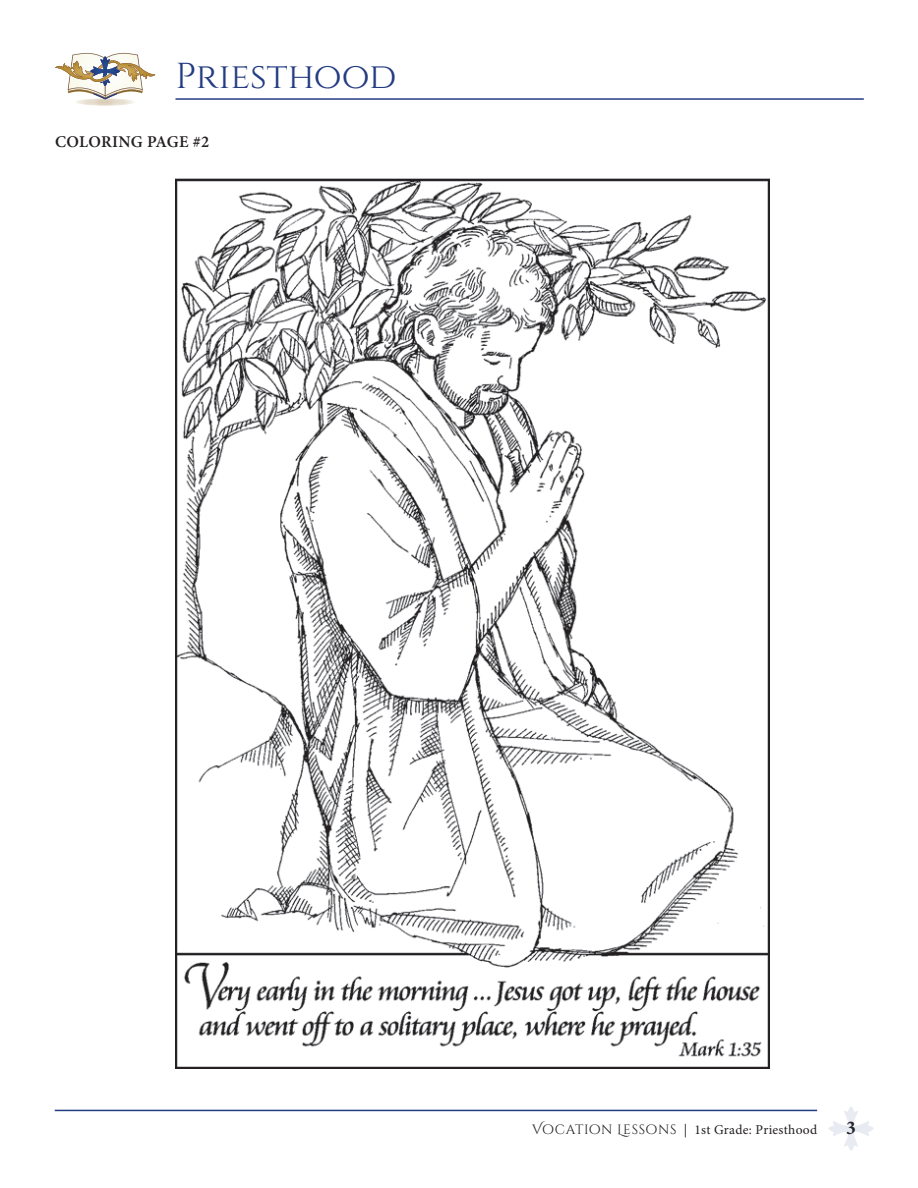
<style>
.page{position:relative;width:918px;height:1188px;background:#fff}
.page>*{position:absolute;margin:0;border:0;box-sizing:border-box;transform-origin:0 0}
.t1{font:36px "Cinzel";color:#243c82}
.t2{font:700 19.5px "Minion Pro";color:#231f20}
.BODY_-_subheads{font:600 16.5px "Minion Pro";letter-spacing:.015em;color:#231f20}
.t3{font:13.5px "Minion Pro";letter-spacing:.02em;color:#231f20}
.s1{font-family:"Cinzel Decorative"}
</style>
<div class="page">
<hr style="left:175px;top:98px;width:689px;height:2px;background:#243c82">
<img style="left:76px;top:99px;width:58px;height:7px">
<svg style="left:55px;top:53px;width:101px;height:46px"></svg>
<hr style="left:55px;top:1110px;width:762px;height:1px;background:#243c82">
<svg style="left:829px;top:1107px;width:44px;height:44px"></svg>
<img style="left:176px;top:178px;width:593px;height:890px">
<h1 class="t1" style="left:175px;top:55px;width:223px">Priesthood</h1>
<p class="BODY_-_subheads" style="left:55px;top:130px;width:156px">COLORING PAGE #2</p>
<p class="t3" style="left:532px;top:1121px;width:286px"><span class="s1">Vocation Lessons</span> | 1st Grade: Priesthood</p>
<h2 class="t2" style="left:846px;top:1114px;width:11px">3</h2>
</div>
